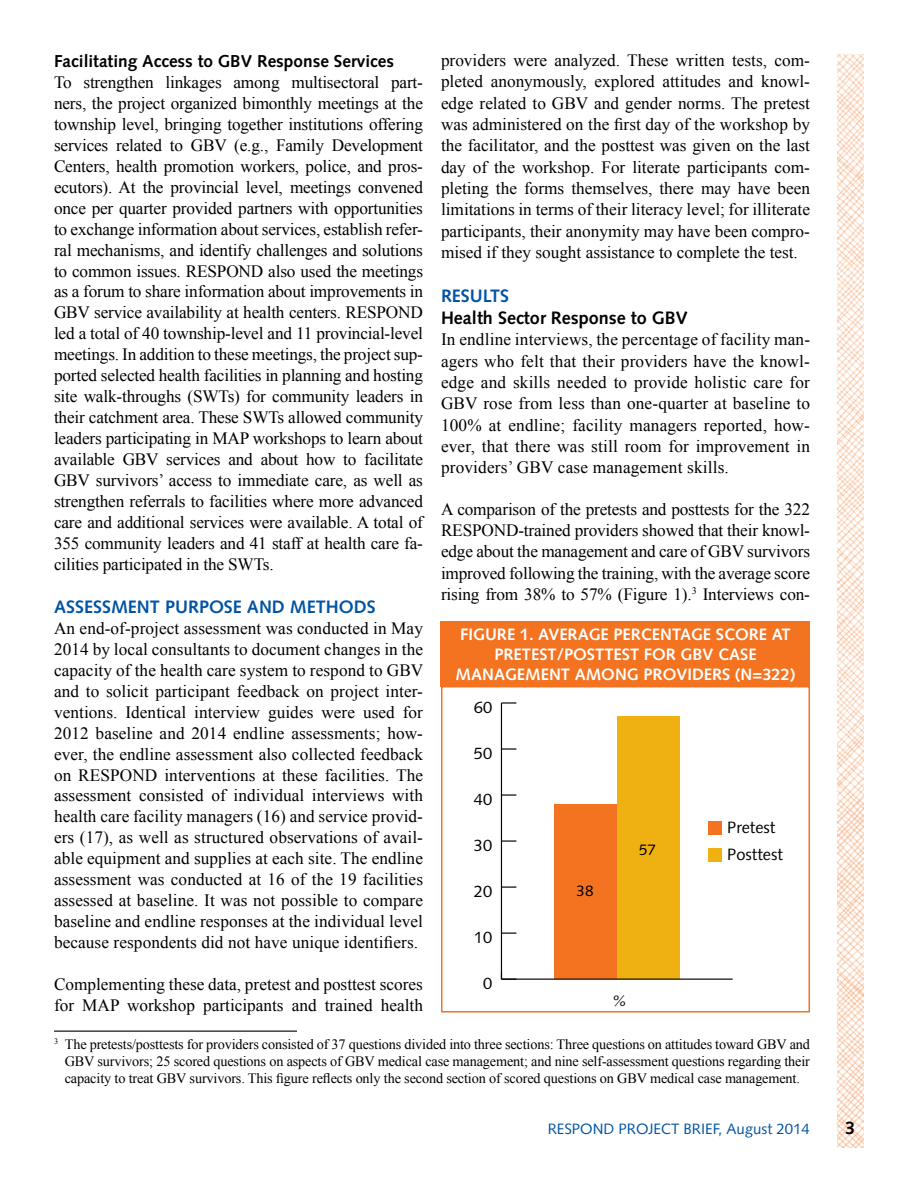
<style>
.page{position:relative;width:918px;height:1188px;background:#fff}
.page>*{position:absolute;margin:0;border:0;box-sizing:border-box;transform-origin:0 0}
.t1{font:700 18px "Syntax LT Std";color:#0054a4}
.t2{font:700 18px "Syntax LT Std";color:#000}
.t3{font:17.25px/21px "Times New Roman";color:#000;text-align:justify}
.t4{font:700 17.25px "Syntax LT Std";color:#000}
.t5{font:700 16.5px "Syntax LT Std";color:#fff}
.t6{font:16.35px/27px "Syntax LT Std";color:#000}
.t7{font:15.15px "Syntax LT Std";color:#000}
.t8{font:italic 15.15px "Syntax LT Std";color:#000}
.t9{font:15px "Syntax LT Std";color:#0054a4}
.t10{font:14.25px/17.1px "Times New Roman";letter-spacing:-.01em;color:#000;text-align:justify}
</style>
<div class="page">
<img style="left:837px;top:54px;width:27px;height:1094px">
<div style="left:441px;top:621px;width:369px;height:65px;background:#f37321"></div>
<div style="left:708px;top:821px;width:13px;height:13px;background:#f37321"></div>
<div style="left:708px;top:848px;width:13px;height:13px;background:#eeb111"></div>
<div style="left:617px;top:717px;width:62px;height:262px;background:#eeb111"></div>
<div style="left:554px;top:804px;width:63px;height:175px;background:#f37321"></div>
<hr style="left:501px;top:979px;width:232px;height:1px;background:#000">
<hr style="left:501px;top:703px;width:1px;height:276px;background:#000">
<svg style="left:501px;top:972px;width:15px;height:8px"></svg>
<svg style="left:502px;top:933px;width:14px;height:1px"></svg>
<svg style="left:502px;top:887px;width:14px;height:1px"></svg>
<svg style="left:502px;top:840px;width:14px;height:2px"></svg>
<svg style="left:502px;top:794px;width:14px;height:2px"></svg>
<svg style="left:502px;top:748px;width:14px;height:2px"></svg>
<svg style="left:501px;top:702px;width:15px;height:2px"></svg>
<div style="left:441px;top:686px;width:369px;height:326px;border:2px solid #f37321"></div>
<hr style="left:54px;top:1031px;width:243px;height:1px;background:#000">
<p class="t4" style="left:54px;top:51px;width:342px">FACILITATING ACCESS TO GBV RESPONSE SERVICES</p>
<p class="t3" style="left:54px;top:71px;width:371px">To strengthen linkages among multisectoral part&shy;ners, the project organized bimonthly meetings at the township level, bringing together institutions offering services related to GBV (e.g., Family Development Centers, health promotion workers, police, and pros&shy;ecutors). At the provincial level, meetings convened once per quarter provided partners with opportunities to exchange information about services, establish refer&shy;ral mechanisms, and identify challenges and solutions to common issues. RESPOND also used the meetings as a forum to share information about improvements in GBV service availability at health centers. RESPOND led a total of 40 township-level and 11 provincial-level meetings. In addition to these meetings, the project sup&shy;ported selected health facilities in planning and hosting site walk-throughs (SWTs) for community leaders in their catchment area. These SWTs allowed community leaders participating in MAP workshops to learn about available GBV services and about how to facilitate GBV survivors’ access to immediate care, as well as strengthen referrals to facilities where more advanced care and additional services were available. A total of 355 community leaders and 41 staff at health care fa&shy;cilities participated in the SWTs.</p>
<p class="t1" style="left:54px;top:596px;width:323px">ASSESSMENT PURPOSE AND METHODS</p>
<p class="t3" style="left:54px;top:617px;width:371px">An end-of-project assessment was conducted in May 2014 by local consultants to document changes in the capacity of the health care system to respond to GBV and to solicit participant feedback on project inter&shy;ventions. Identical interview guides were used for 2012 baseline and 2014 endline assessments; how&shy;ever, the endline assessment also collected feedback on RESPOND interventions at these facilities. The assessment consisted of individual interviews with health care facility managers (16) and service provid&shy;ers (17), as well as structured observations of avail&shy;able equipment and supplies at each site. The endline assessment was conducted at 16 of the 19 facilities assessed at baseline. It was not possible to compare baseline and endline responses at the individual level because respondents did not have unique identifiers.</p>
<p class="t3" style="left:54px;top:974px;width:370px">Complementing these data, pretest and posttest scores for MAP workshop participants and trained health</p>
<p class="t3" style="left:441px;top:49px;width:371px">providers were analyzed. These written tests, com&shy;pleted anonymously, explored attitudes and knowl&shy;edge related to GBV and gender norms. The pretest was administered on the first day of the workshop by the facilitator, and the posttest was given on the last day of the workshop. For literate participants com&shy;pleting the forms themselves, there may have been limitations in terms of their literacy level; for illiterate participants, their anonymity may have been compro&shy;mised if they sought assistance to complete the test.</p>
<p class="t1" style="left:441px;top:285px;width:70px">RESULTS</p>
<p class="t2" style="left:441px;top:307px;width:248px">HEALTH SECTOR RESPONSE TO GBV</p>
<p class="t3" style="left:441px;top:329px;width:371px">In endline interviews, the percentage of facility man&shy;agers who felt that their providers have the knowl&shy;edge and skills needed to provide holistic care for GBV rose from less than one-quarter at baseline to 100% at endline; facility managers reported, how&shy;ever, that there was still room for improvement in providers’ GBV case management skills.</p>
<p class="t3" style="left:441px;top:498px;width:371px">A comparison of the pretests and posttests for the 322<br>RESPOND-trained providers showed that their knowl&shy;edge about the management and care of GBV survivors improved following the training, with the average score rising from 38% to 57% (Figure 1).<sup>3</sup> Interviews con-</p>
<p class="t5" style="left:460px;top:625px;width:19px">FIGURE</p>
<p class="t5" style="left:520px;top:625px;width:40px">1. AVERAGE</p>
<p class="t5" style="left:613px;top:625px;width:11px">PERCENTAGE</p>
<p class="t5" style="left:716px;top:625px;width:11px">SCORE</p>
<p class="t5" style="left:772px;top:625px;width:11px">AT</p>
<p class="t5" style="left:494px;top:645px;width:10px">PRETEST</p>
<p class="t5" style="left:557px;top:645px;width:18px">/POSTTEST</p>
<p class="t5" style="left:644px;top:645px;width:12px">FOR</p>
<p class="t5" style="left:680px;top:645px;width:48px">GBV CASE</p>
<p class="t5" style="left:456px;top:665px;width:13px">MANAGEMENT</p>
<p class="t5" style="left:575px;top:665px;width:14px">AMONG</p>
<p class="t5" style="left:643px;top:665px;width:11px">PROVIDERS</p>
<p class="t5" style="left:735px;top:665px;width:62px">(N=322)</p>
<p class="t6" style="left:474px;top:694px;width:20px">60</p>
<p class="t6" style="left:474px;top:740px;width:20px">50</p>
<p class="t6" style="left:474px;top:786px;width:20px">40</p>
<p class="t6" style="left:474px;top:832px;width:20px">30</p>
<p class="t6" style="left:474px;top:878px;width:20px">20</p>
<p class="t6" style="left:474px;top:924px;width:20px">10</p>
<p class="t6" style="left:483px;top:970px;width:11px">0</p>
<p class="t7" style="left:577px;top:882px;width:18px">38</p>
<p class="t7" style="left:639px;top:841px;width:18px">57</p>
<p class="t8" style="left:612px;top:992px;width:17px">%</p>
<p class="t6" style="left:727px;top:814px;width:57px">Pretest<br>Posttest</p>
<p class="t10" style="left:65px;top:1035px;width:747px;text-indent:-11px"><sup>3</sup> The pretests/posttests for providers consisted of 37 questions divided into three sections: Three questions on attitudes toward GBV and GBV survivors; 25 scored questions on aspects of GBV medical case management; and nine self-assessment questions regarding their capacity to treat GBV survivors. This figure reflects only the second section of scored questions on GBV medical case management.</p>
<p class="t9" style="left:548px;top:1120px;width:264px">RESPOND PROJECT BRIEF, August 2014</p>
<p class="t2" style="left:845px;top:1117px;width:12px">3</p>
</div>
